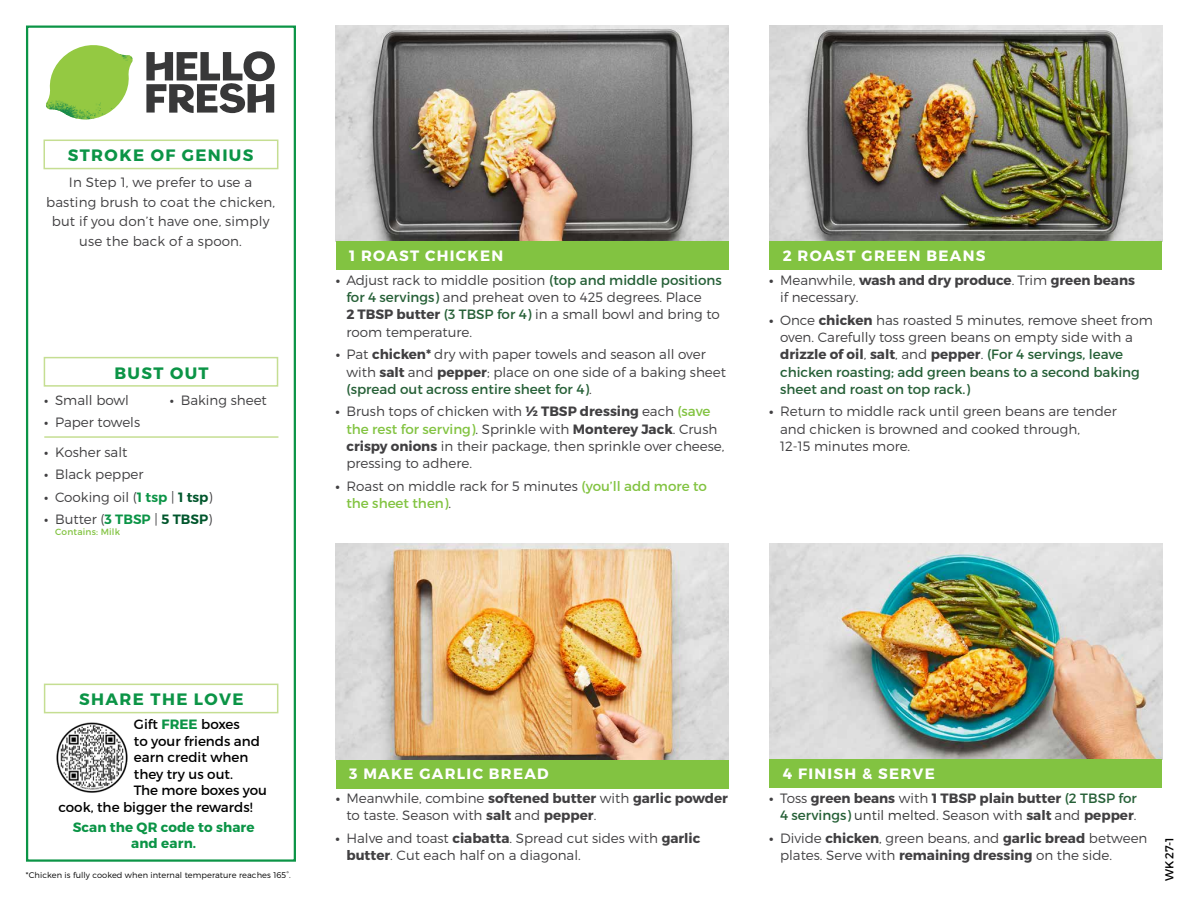
<style>
.page{position:relative;width:1188px;height:918px;background:#fff}
.page>*{position:absolute;margin:0;border:0;box-sizing:border-box;transform-origin:0 0}
.t1{font:700 16.5px "Montserrat";letter-spacing:.085em;color:#0b9446}
.t2{font:700 15px "Montserrat";letter-spacing:.085em;color:#fff}
.t3{font:300 13.5px/17.2px "Montserrat";color:#414042}
.t4{font:700 13.5px/17.2px "Montserrat";color:#414042;text-align:right}
.t5{font:13.5px "Montserrat";color:#000}
.t6{font:700 13.5px/16.5px "Montserrat";letter-spacing:.01em;color:#0b9446;text-align:center}
.t7{font:11.55px "Montserrat";color:#000}
.t8{font:9px "Montserrat";letter-spacing:.02em;color:#82c341}
.t9{font:300 8.25px "Montserrat";letter-spacing:.01em;color:#000}
.s1{font-weight:600}
.s2{font-weight:600;color:#0b9446}
.s3{font-weight:600;color:#00562c}
.s4{font-weight:700}
.s5{font-weight:400;color:#266037}
.s6{font-weight:400;color:#82c341}
.s7{font-weight:300}
.s8{font-weight:700;color:#0b9446}
.s9{font-weight:300;color:#383838}
</style>
<div class="page">
<div style="left:43px;top:140px;width:235px;height:29px;border:2px solid #c5de92"></div>
<div style="left:44px;top:357px;width:234px;height:30px;border:2px solid #c5de92"></div>
<img style="left:336px;top:26px;width:393px;height:216px">
<img style="left:336px;top:544px;width:393px;height:216px">
<img style="left:770px;top:26px;width:392px;height:216px">
<img style="left:770px;top:544px;width:392px;height:216px">
<div style="left:336px;top:760px;width:393px;height:28px;background:#82c341"></div>
<div style="left:770px;top:760px;width:392px;height:28px;background:#82c341"></div>
<div style="left:336px;top:242px;width:393px;height:28px;background:#82c341"></div>
<div style="left:770px;top:242px;width:392px;height:28px;background:#82c341"></div>
<svg style="left:146px;top:51px;width:129px;height:62px"></svg>
<svg style="left:52px;top:45px;width:77px;height:50px"></svg>
<img style="left:93px;top:45px;width:40px;height:33px">
<img style="left:51px;top:73px;width:74px;height:14px">
<img style="left:46px;top:78px;width:76px;height:41px">
<img style="left:91px;top:87px;width:34px;height:32px">
<div style="left:26px;top:26px;width:270px;height:836px;border:2px solid #0b9446"></div>
<hr style="left:44px;top:436px;width:234px;height:2px;background:#c5de92">
<div style="left:44px;top:684px;width:234px;height:29px;border:2px solid #c5de92"></div>
<img style="left:56px;top:722px;width:71px;height:71px">
<p class="t1" style="left:68px;top:145px;width:187px">STROKE OF GENIUS</p>
<p class="t3" style="left:46px;top:172px;width:231px;line-height:19.5px;text-align:center">In Step 1, we prefer to use a basting brush to coat the chicken, but if you don’t have one, simply use the back of a spoon.</p>
<p class="t1" style="left:114px;top:363px;width:96px">BUST OUT</p>
<p class="t3" style="left:44px;top:391px;width:86px"><span class="s1">•</span> Small bowl</p>
<p class="t3" style="left:44px;top:414px;width:97px"><span class="s1">•</span> Paper towels</p>
<p class="t3" style="left:170px;top:391px;width:98px"><span class="s1">•</span> Baking sheet</p>
<p class="t3" style="left:44px;top:443px;width:85px"><span class="s1">•</span> Kosher salt</p>
<p class="t3" style="left:44px;top:466px;width:101px"><span class="s1">•</span> Black pepper</p>
<p class="t3" style="left:44px;top:488px;width:170px"><span class="s1">•</span> Cooking oil (<span class="s2">1 tsp</span> | <span class="s3">1 tsp</span>)</p>
<p class="t3" style="left:44px;top:511px;width:170px"><span class="s1">•</span> Butter (<span class="s2">3 TBSP</span> | <span class="s3">5 TBSP</span>)</p>
<p class="t8" style="left:55px;top:527px;width:67px">Contains: Milk</p>
<p class="t2" style="left:349px;top:246px;width:156px">1 ROAST CHICKEN</p>
<p class="t3" style="left:346px;top:271px;width:377px;text-indent:-11px"><span class="s4">•</span> Adjust rack to middle position <span class="s5">(top and middle positions for 4 servings)</span> and preheat oven to 425 degrees. Place<br><span class="s4">2 TBSP butter</span> <span class="s5">(3 TBSP for 4)</span> in a small bowl and bring to room temperature.</p>
<p class="t3" style="left:346px;top:346px;width:381px;text-indent:-11px"><span class="s4">•</span> Pat <span class="s4">chicken*</span> dry with paper towels and season all over with <span class="s4">salt</span> and <span class="s4">pepper</span>; place on one side of a baking sheet <span class="s5">(spread out across entire sheet for 4)</span>.</p>
<p class="t3" style="left:346px;top:403px;width:380px;text-indent:-11px"><span class="s4">•</span> Brush tops of chicken with <span class="s4">½ TBSP dressing</span> each <span class="s6">(save the rest for serving)</span>. Sprinkle with <span class="s4">Monterey Jack</span>. Crush <span class="s4">crispy onions</span> in their package, then sprinkle over cheese, pressing to adhere.</p>
<p class="t3" style="left:346px;top:477px;width:362px;text-indent:-11px"><span class="s4">•</span> Roast on middle rack for 5 minutes <span class="s6">(you’ll add more to the sheet then)</span>.</p>
<p class="t2" style="left:783px;top:246px;width:204px">2 ROAST GREEN BEANS</p>
<p class="t4" style="left:780px;top:272px;width:356px;text-align:left;text-indent:-11px">• <span class="s7">Meanwhile,</span> wash and dry produce<span class="s7">. Trim</span> green beans <span class="s7">if necessary.</span></p>
<p class="t3" style="left:780px;top:311px;width:374px;text-indent:-11px"><span class="s4">•</span> Once <span class="s4">chicken</span> has roasted 5 minutes, remove sheet from oven. Carefully toss green beans on empty side with a <span class="s4">drizzle of oil</span>, <span class="s4">salt</span>, and <span class="s4">pepper</span>. <span class="s5">(For 4 servings, leave chicken roasting; add green beans to a second baking sheet and roast on top rack.)</span></p>
<p class="t3" style="left:780px;top:403px;width:338px;text-indent:-11px"><span class="s4">•</span> Return to middle rack until green beans are tender and chicken is browned and cooked through,<br>12-15 minutes more.</p>
<p class="t1" style="left:79px;top:689px;width:166px">SHARE THE LOVE</p>
<p class="t5" style="left:134px;top:716px;width:107px">Gift <span class="s8">FREE</span> boxes</p>
<p class="t5" style="left:134px;top:733px;width:128px">to your friends and</p>
<p class="t5" style="left:134px;top:749px;width:116px">earn credit when</p>
<p class="t5" style="left:134px;top:766px;width:100px">they try us out.</p>
<p class="t5" style="left:134px;top:782px;width:135px">The more boxes you</p>
<p class="t5" style="left:59px;top:799px;width:195px">cook, the bigger the rewards!</p>
<p class="t6" style="left:73px;top:819px;width:183px">Scan the QR code to share and earn.</p>
<p class="t9" style="left:26px;top:870px;width:266px">*Chicken is fully cooked when internal temperature reaches 165°.</p>
<p class="t2" style="left:349px;top:765px;width:201px">3 MAKE GARLIC BREAD</p>
<p class="t3" style="left:346px;top:790px;width:383px;text-indent:-11px"><span class="s4">•</span> Meanwhile, combine <span class="s4">softened butter</span> with <span class="s4">garlic powder </span>to taste. Season with <span class="s4">salt</span> and <span class="s4">pepper</span>.</p>
<p class="t3" style="left:346px;top:829px;width:355px;text-indent:-11px"><span class="s4">•</span> Halve and toast <span class="s4">ciabatta</span>. Spread cut sides with <span class="s4">garlic butter</span>. Cut each half on a diagonal.</p>
<p class="t2" style="left:783px;top:765px;width:154px">4 FINISH &amp; SERVE</p>
<p class="t4" style="left:769px;top:790px;width:369px">• <span class="s7">Toss</span> green beans <span class="s7">with</span> 1 TBSP plain butter <span class="s5">(2 TBSP for<br>4 servings)</span> <span class="s9">until melted</span><span class="s7">. Season with</span> salt <span class="s7">and</span> pepper<span class="s7">.</span></p>
<p class="t3" style="left:780px;top:829px;width:369px;text-indent:-11px"><span class="s4">•</span> Divide <span class="s4">chicken</span>, green beans, and <span class="s4">garlic bread</span> between plates. Serve with <span class="s4">remaining dressing</span> on the side.</p>
<p class="t7" style="left:1162px;top:881px;width:45px;rotate:-90deg">WK 27-1</p>
</div>
